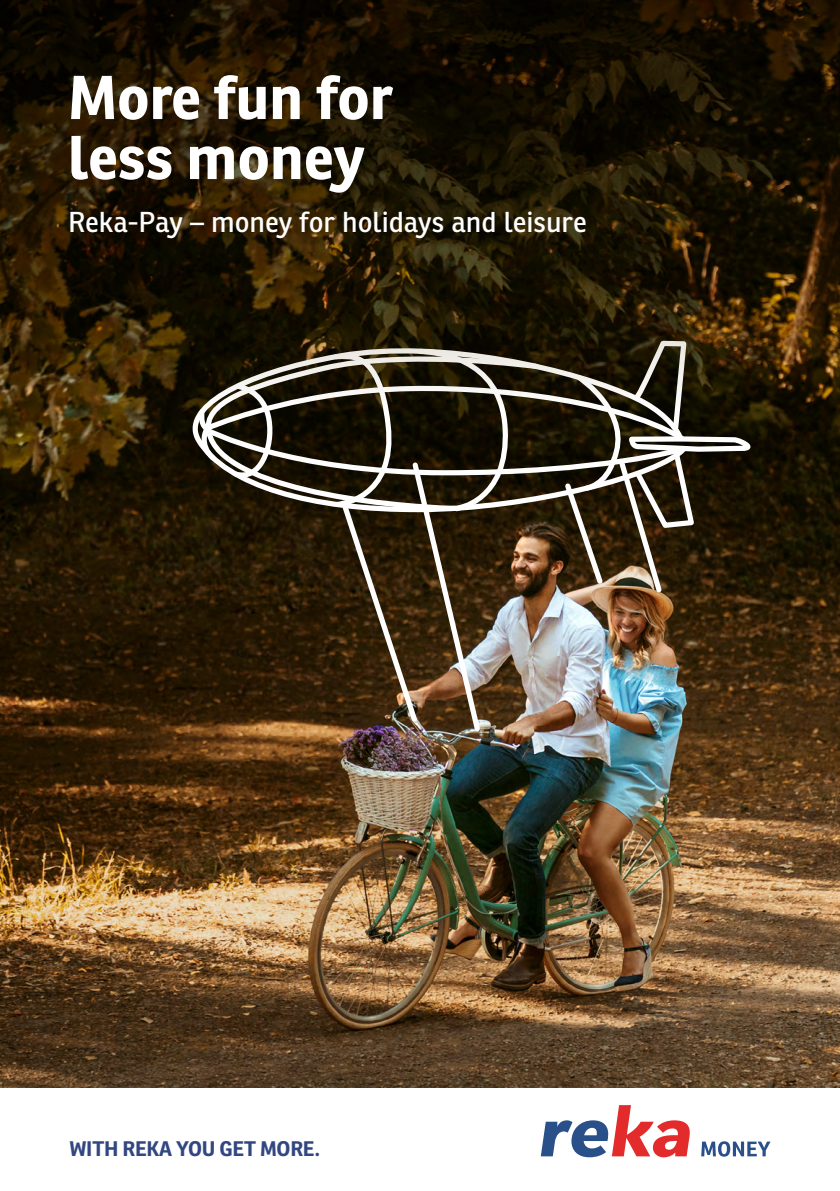
<style>
.page{position:relative;width:840px;height:1191px;background:#fff}
.page>*{position:absolute;margin:0;border:0;box-sizing:border-box;transform-origin:0 0}
.t1{font:700 60px/60px "Ronnia Basic";color:#fff}
.t2{font:28px "Ronnia Basic Rg";letter-spacing:-.005em;color:#fff}
.t3{font:700 20.6px "Ronnia Basic";letter-spacing:-.01em;color:#324782}
</style>
<div class="page">
<img style="left:0;top:483px;width:839px;height:604px">
<img style="left:197px;top:483px;width:554px;height:252px">
<svg style="left:0;top:452px;width:839px;height:31px;background:#3f3729"></svg>
<svg style="left:0;top:0;width:839px;height:452px;background:#251c09"></svg>
<svg style="left:701px;top:1141px;width:69px;height:15px"></svg>
<svg style="left:540px;top:1105px;width:150px;height:52px"></svg>
<p class="t1" style="left:68px;top:67px;width:326px">More fun for less money</p>
<p class="t2" style="left:68px;top:204px;width:520px">Reka-Pay – money for holidays and leisure</p>
<p class="t3" style="left:69px;top:1135px;width:252px">WITH REKA YOU GET MORE.</p>
</div>
